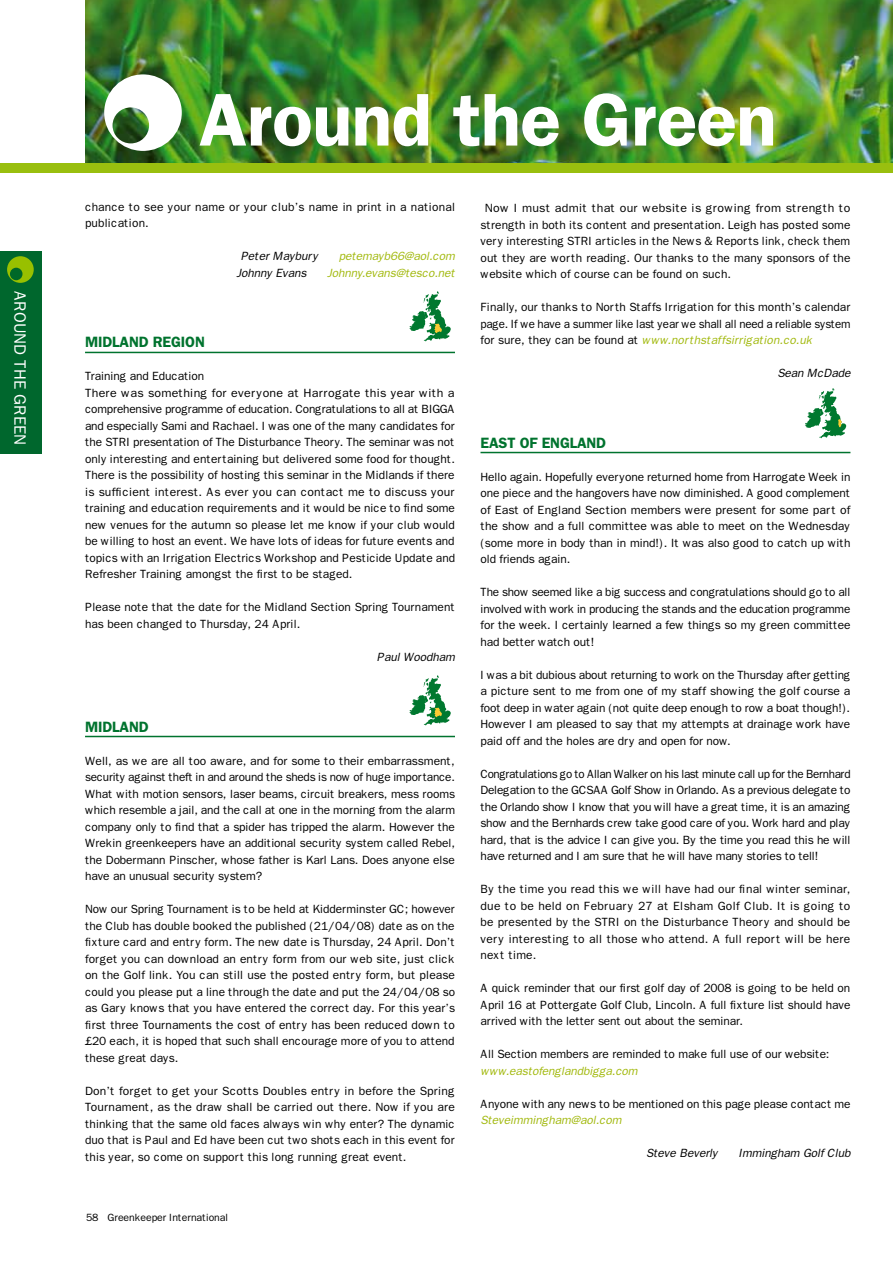
<style>
.page{position:relative;width:893px;height:1263px;background:#fff}
.page>*{position:absolute;margin:0;border:0;box-sizing:border-box;transform-origin:0 0}
.t1{font:600 75px "Franklin Gothic";letter-spacing:-.01em;color:#fff}
.t2{font:16.5px "Franklin Gothic";letter-spacing:-.005em;color:#fff}
.t3{font:600 15px "Franklin Gothic";letter-spacing:-.01em;color:#00732e}
.t4{font:11.85px/16.5px "Franklin Gothic";color:#000;text-align:justify}
.t5{font:italic 11.85px "Franklin Gothic";letter-spacing:-.01em;color:#a2b90e}
.t6{font:italic 11.85px "Franklin Gothic";letter-spacing:-.01em;color:#000}
.t7{font:10.5px "Franklin Gothic";letter-spacing:-.01em;color:#000}
.s1{font-style:italic;color:#a2b90e}
</style>
<div class="page">
<img style="left:86px;top:0;width:807px;height:163px">
<div style="left:0;top:251px;width:41px;height:202px;background:#00672d"></div>
<div style="left:7px;top:256px;width:27px;height:27px;background:#98c000;border-radius:50%"></div>
<div style="left:10px;top:268px;width:12px;height:12px;background:#006828;border-radius:50%"></div>
<img style="left:104px;top:74px;width:78px;height:77px">
<div style="left:0;top:163px;width:893px;height:10px;background:#99bf0f"></div>
<hr style="left:85px;top:352px;width:370px;height:1px;background:#00732e">
<hr style="left:85px;top:736px;width:370px;height:1px;background:#00732e">
<svg style="left:409px;top:291px;width:42px;height:50px"></svg>
<svg style="left:409px;top:675px;width:42px;height:50px"></svg>
<hr style="left:480px;top:452px;width:370px;height:1px;background:#00732e">
<svg style="left:805px;top:388px;width:41px;height:50px"></svg>
<h2 class="t2" style="left:30px;top:290px;width:156px;rotate:90deg">AROUND THE GREEN</h2>
<h1 class="t1" style="left:199px;top:75px;width:579px">Around the Green</h1>
<p class="t4" style="left:85px;top:199px;width:372px">chance to see your name or your club’s name in print in a national publication.</p>
<p class="t6" style="left:241px;top:250px;width:79px">Peter Maybury</p>
<p class="t5" style="left:339px;top:250px;width:118px">petemayb66@aol.com</p>
<p class="t6" style="left:236px;top:266px;width:71px">Johnny Evans</p>
<p class="t5" style="left:327px;top:266px;width:129px">Johnny.evans@tesco.net</p>
<p class="t3" style="left:85px;top:333px;width:121px">MIDLAND REGION</p>
<p class="t4" style="left:85px;top:368px;width:372px;text-align:left">Training and Education<br>There was something for everyone at Harrogate this year with a comprehensive programme of education. Congratulations to all at BIGGA and especially Sami and Rachael. I was one of the many candidates for the STRI presentation of The Disturbance Theory. The seminar was not only interesting and entertaining but delivered some food for thought.<br>There is the possibility of hosting this seminar in the Midlands if there is sufficient interest. As ever you can contact me to discuss your training and education requirements and it would be nice to find some new venues for the autumn so please let me know if your club would be willing to host an event. We have lots of ideas for future events and topics with an Irrigation Electrics Workshop and Pesticide Update and Refresher Training amongst the first to be staged.</p>
<p class="t4" style="left:85px;top:599px;width:371px">Please note that the date for the Midland Section Spring Tournament has been changed to Thursday, 24 April.</p>
<p class="t6" style="left:377px;top:650px;width:80px">Paul Woodham</p>
<p class="t3" style="left:85px;top:717px;width:23px">Midland</p>
<p class="t4" style="left:85px;top:752px;width:372px">Well, as we are all too aware, and for some to their embarrassment, security against theft in and around the sheds is now of huge importance.<br>What with motion sensors, laser beams, circuit breakers, mess rooms which resemble a jail, and the call at one in the morning from the alarm company only to find that a spider has tripped the alarm. However the Wrekin greenkeepers have an additional security system called Rebel, the Dobermann Pinscher, whose father is Karl Lans. Does anyone else have an unusual security system?</p>
<p class="t4" style="left:85px;top:901px;width:372px">Now our Spring Tournament is to be held at Kidderminster GC; however the Club has double booked the published (21/04/08) date as on the fixture card and entry form. The new date is Thursday, 24 April. Don’t forget you can download an entry form from our web site, just click on the Golf link. You can still use the posted entry form, but please could you please put a line through the date and put the 24/04/08 so as Gary knows that you have entered the correct day. For this year’s first three Tournaments the cost of entry has been reduced down to £20 each, it is hoped that such shall encourage more of you to attend these great days.</p>
<p class="t4" style="left:85px;top:1082px;width:371px">Don’t forget to get your Scotts Doubles entry in before the Spring Tournament, as the draw shall be carried out there. Now if you are thinking that the same old faces always win why enter? The dynamic duo that is Paul and Ed have been cut two shots each in this event for this year, so come on support this long running great event.</p>
<p class="t7" style="left:86px;top:1212px;width:144px">58 Greenkeeper International</p>
<p class="t4" style="left:480px;top:200px;width:372px;text-indent:4px">Now I must admit that our website is growing from strength to strength in both its content and presentation. Leigh has posted some very interesting STRI articles in the News &amp; Reports link, check them out they are worth reading. Our thanks to the many sponsors of the website which of course can be found on such.</p>
<p class="t4" style="left:480px;top:299px;width:372px">Finally, our thanks to North Staffs Irrigation for this month’s calendar page. If we have a summer like last year we shall all need a reliable system for sure, they can be found at <span class="s1">www.northstaffsirrigation.co.uk</span></p>
<p class="t6" style="left:777px;top:366px;width:74px">Sean McDade</p>
<p class="t3" style="left:480px;top:433px;width:19px">East</p>
<p class="t3" style="left:520px;top:433px;width:41px">of England</p>
<p class="t4" style="left:480px;top:468px;width:371px">Hello again. Hopefully everyone returned home from Harrogate Week in one piece and the hangovers have now diminished. A good complement of East of England Section members were present for some part of the show and a full committee was able to meet on the Wednesday (some more in body than in mind!). It was also good to catch up with old friends again.</p>
<p class="t4" style="left:480px;top:584px;width:372px">The show seemed like a big success and congratulations should go to all involved with work in producing the stands and the education programme for the week. I certainly learned a few things so my green committee had better watch out!</p>
<p class="t4" style="left:480px;top:666px;width:371px">I was a bit dubious about returning to work on the Thursday after getting a picture sent to me from one of my staff showing the golf course a foot deep in water again (not quite deep enough to row a boat though!).<br>However I am pleased to say that my attempts at drainage work have paid off and the holes are dry and open for now.</p>
<p class="t4" style="left:480px;top:765px;width:372px">Congratulations go to Allan Walker on his last minute call up for the Bernhard Delegation to the GCSAA Golf Show in Orlando. As a previous delegate to the Orlando show I know that you will have a great time, it is an amazing show and the Bernhards crew take good care of you. Work hard and play hard, that is the advice I can give you. By the time you read this he will have returned and I am sure that he will have many stories to tell!</p>
<p class="t4" style="left:480px;top:881px;width:371px">By the time you read this we will have had our final winter seminar, due to be held on February 27 at Elsham Golf Club. It is going to be presented by the STRI on the Disturbance Theory and should be very interesting to all those who attend. A full report will be here next time.</p>
<p class="t4" style="left:480px;top:980px;width:371px">A quick reminder that our first golf day of 2008 is going to be held on April 16 at Pottergate Golf Club, Lincoln. A full fixture list should have arrived with the letter sent out about the seminar.</p>
<p class="t4" style="left:480px;top:1046px;width:351px">All Section members are reminded to make full use of our website:</p>
<p class="t5" style="left:480px;top:1064px;width:159px">www.eastofenglandbigga.com</p>
<p class="t4" style="left:480px;top:1095px;width:372px">Anyone with any news to be mentioned on this page please contact me</p>
<p class="t5" style="left:480px;top:1113px;width:143px">Steveimmingham@aol.com</p>
<p class="t6" style="left:646px;top:1146px;width:73px">Steve Beverly</p>
<p class="t6" style="left:739px;top:1146px;width:113px">Immingham Golf Club</p>
</div>
